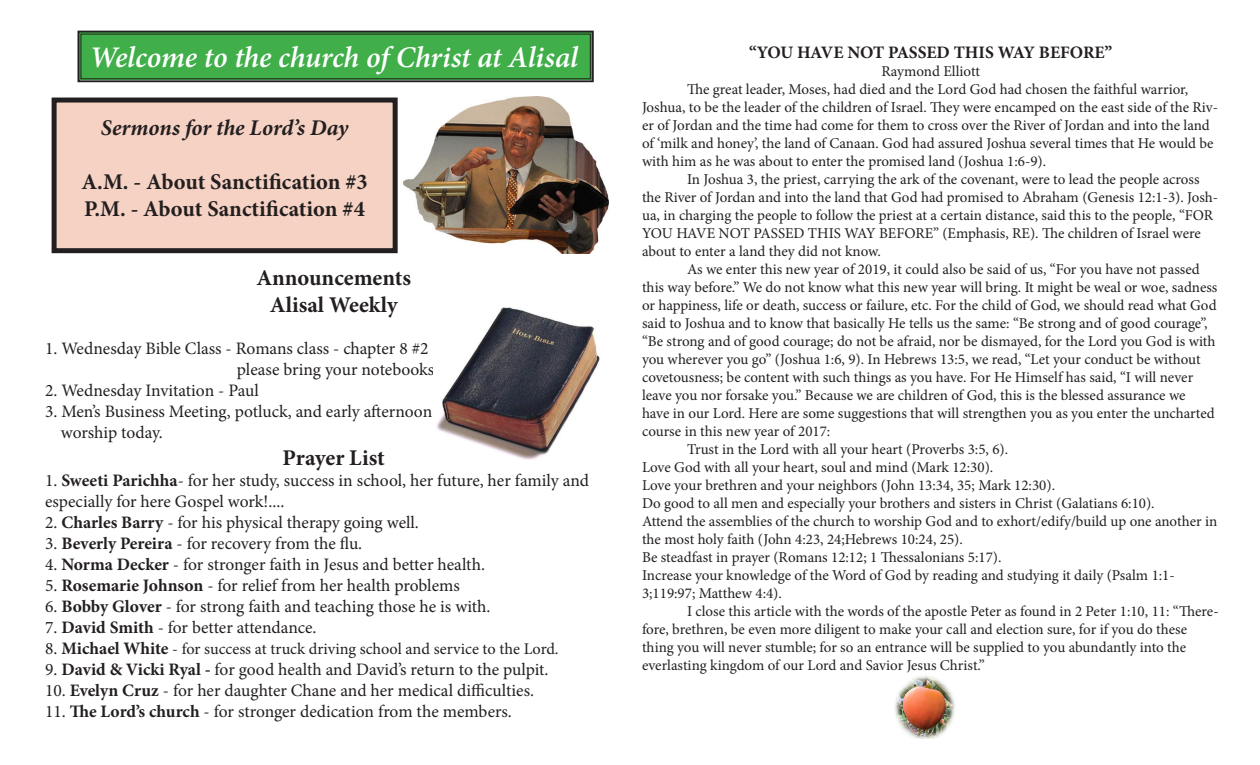
<style>
.page{position:relative;width:1260px;height:765px;background:#fff}
.page>*{position:absolute;margin:0;border:0;box-sizing:border-box;transform-origin:0 0}
.t1{font:italic 600 30px "Minion Pro";letter-spacing:-.01em;color:#fff}
.t2{font:700 22.5px "Minion Pro";color:#231f20}
.t3{font:italic 700 22.5px "Minion Pro";letter-spacing:-.005em;color:#231f20}
.t4{font:17.5px/21px "Minion Pro";letter-spacing:-.005em;color:#231f20}
.t5{font:700 17.5px "Minion Pro";letter-spacing:-.01em;color:#231f20}
.t6{font:16.25px "Minion Pro";color:#231f20}
.t7{font:15px/18px "Minion Pro";letter-spacing:-.005em;color:#231f20}
.s1{font-weight:700}
.s2{font-size:17.5px}
.s3{font-weight:700;font-size:17.5px}
</style>
<div class="page">
<div style="left:54px;top:100px;width:341px;height:151px;background:#f5d2c3"></div>
<div style="left:52px;top:98px;width:346px;height:155px;border:5px solid #231f20"></div>
<img style="left:403px;top:97px;width:206px;height:156px">
<img style="left:895px;top:676px;width:60px;height:62px">
<svg style="left:77px;top:30px;width:517px;height:53px;background:#44a24b"></svg>
<div style="left:81px;top:34px;width:510px;height:45px;border:1px solid #231f20"></div>
<img style="left:436px;top:307px;width:164px;height:152px">
<p class="t1" style="left:89px;top:36px;width:490px">Welcome to the church of Christ at Alisal</p>
<p class="t5" style="left:749px;top:40px;width:365px">“YOU HAVE NOT PASSED THIS WAY BEFORE”</p>
<p class="t7" style="left:881px;top:62px;width:100px">Raymond Elliott</p>
<p class="t7" style="left:642px;top:80px;width:578px;text-indent:45px">The great leader, Moses, had died and the Lord God had chosen the faithful warrior, Joshua, to be the leader of the children of Israel. They were encamped on the east side of the Riv&shy;er of Jordan and the time had come for them to cross over the River of Jordan and into the land of ‘milk and honey’, the land of Canaan. God had assured Joshua several times that He would be with him as he was about to enter the promised land (Joshua 1:6-9).</p>
<p class="t7" style="left:642px;top:170px;width:578px;text-indent:45px">In Joshua 3, the priest, carrying the ark of the covenant, were to lead the people across the River of Jordan and into the land that God had promised to Abraham (Genesis 12:1-3). Josh&shy;ua, in charging the people to follow the priest at a certain distance, said this to the people, “FOR YOU HAVE NOT PASSED THIS WAY BEFORE” (Emphasis, RE). The children of Israel were about to enter a land they did not know.</p>
<p class="t7" style="left:642px;top:260px;width:577px;text-indent:45px">As we enter this new year of 2019, it could also be said of us, “For you have not passed this way before.” We do not know what this new year will bring. It might be weal or woe, sadness or happiness, life or death, success or failure, etc. For the child of God, we should read what God said to Joshua and to know that basically He tells us the same: “Be strong and of good courage”, “Be strong and of good courage; do not be afraid, nor be dismayed, for the Lord you God is with you wherever you go” (Joshua 1:6, 9). In Hebrews 13:5, we read, “Let your conduct be without covetousness; be content with such things as you have. For He Himself has said, “I will never leave you nor forsake you.” Because we are children of God, this is the blessed assurance we<br>have in our Lord. Here are some suggestions that will strengthen you as you enter the uncharted course in this new year of 2017:</p>
<p class="t7" style="left:687px;top:440px;width:323px">Trust in the Lord with all your heart (Proverbs 3:5, 6).</p>
<p class="t7" style="left:642px;top:458px;width:353px">Love God with all your heart, soul and mind (Mark 12:30).</p>
<p class="t7" style="left:642px;top:476px;width:415px">Love your brethren and your neighbors (John 13:34, 35; Mark 12:30).</p>
<p class="t7" style="left:642px;top:494px;width:514px">Do good to all men and especially your brothers and sisters in Christ (Galatians 6:10).</p>
<p class="t7" style="left:642px;top:512px;width:577px">Attend the assemblies of the church to worship God and to exhort/edify/build up one another in the most holy faith (John 4:23, 24;Hebrews 10:24, 25).</p>
<p class="t7" style="left:642px;top:548px;width:361px">Be steadfast in prayer (Romans 12:12; 1 Thessalonians 5:17).</p>
<p class="t7" style="left:642px;top:566px;width:534px">Increase your knowledge of the Word of God by reading and studying it daily (Psalm 1:1-<br>3;119:97; Matthew 4:4).</p>
<p class="t7" style="left:642px;top:602px;width:578px;text-indent:45px">I close this article with the words of the apostle Peter as found in 2 Peter 1:10, 11: “There&shy;fore, brethren, be even more diligent to make your call and election sure, for if you do these thing you will never stumble; for so an entrance will be supplied to you abundantly into the everlasting kingdom of our Lord and Savior Jesus Christ.”</p>
<p class="t3" style="left:101px;top:112px;width:249px">Sermons for the Lord’s Day</p>
<p class="t2" style="left:81px;top:166px;width:288px">A.M. - About Sanctification #3</p>
<p class="t2" style="left:84px;top:193px;width:282px">P.M. - About Sanctification #4</p>
<p class="t2" style="left:256px;top:262px;width:156px">Announcements</p>
<p class="t2" style="left:270px;top:289px;width:129px">Alisal Weekly</p>
<p class="t4" style="left:45px;top:338px;width:395px">1. Wednesday Bible Class - Romans class - chapter 8 #2 -</p>
<p class="t4" style="left:237px;top:359px;width:203px">please bring your notebooks.</p>
<p class="t4" style="left:45px;top:380px;width:216px">2. Wednesday Invitation - Paul</p>
<p class="t4" style="left:45px;top:401px;width:389px">3. Men’s Business Meeting, potluck, and early afternoon</p>
<p class="t4" style="left:61px;top:422px;width:103px">worship today.</p>
<p class="t2" style="left:283px;top:442px;width:104px">Prayer List</p>
<p class="t4" style="left:45px;top:470px;width:546px">1. <span class="s1">Sweeti Parichha</span>- for her study, success in school, her future, her family and especially for here Gospel work!....</p>
<p class="t4" style="left:45px;top:512px;width:375px">2. <span class="s1">Charles Barry</span> - for his physical therapy going well.</p>
<p class="t4" style="left:45px;top:533px;width:319px">3. <span class="s1">Beverly Pereira</span> - for recovery from the flu.</p>
<p class="t4" style="left:45px;top:554px;width:442px">4. <span class="s1">Norma Decker</span> - for stronger faith in Jesus and better health.</p>
<p class="t4" style="left:45px;top:575px;width:416px">5. <span class="s1">Rosemarie Johnson</span> - for relief from her health problems</p>
<p class="t4" style="left:45px;top:596px;width:447px">6. <span class="s1">Bobby Glover</span> - for strong faith and teaching those he is with.</p>
<p class="t4" style="left:45px;top:617px;width:273px">7. <span class="s1">David Smith</span> - for better attendance.</p>
<p class="t6" style="left:45px;top:638px;width:515px"><span class="s2">8.</span> <span class="s3">Michael White</span> - for success at truck driving school and service to the Lord.</p>
<p class="t4" style="left:45px;top:659px;width:505px">9. <span class="s1">David &amp; Vicki Ryal -</span> for good health and David’s return to the pulpit.</p>
<p class="t4" style="left:45px;top:680px;width:491px">10. <span class="s1">Evelyn Cruz</span> - for her daughter Chane and her medical difficulties.</p>
<p class="t4" style="left:45px;top:701px;width:468px">11. <span class="s1">The Lord’s church</span> - for stronger dedication from the members.</p>
</div>
